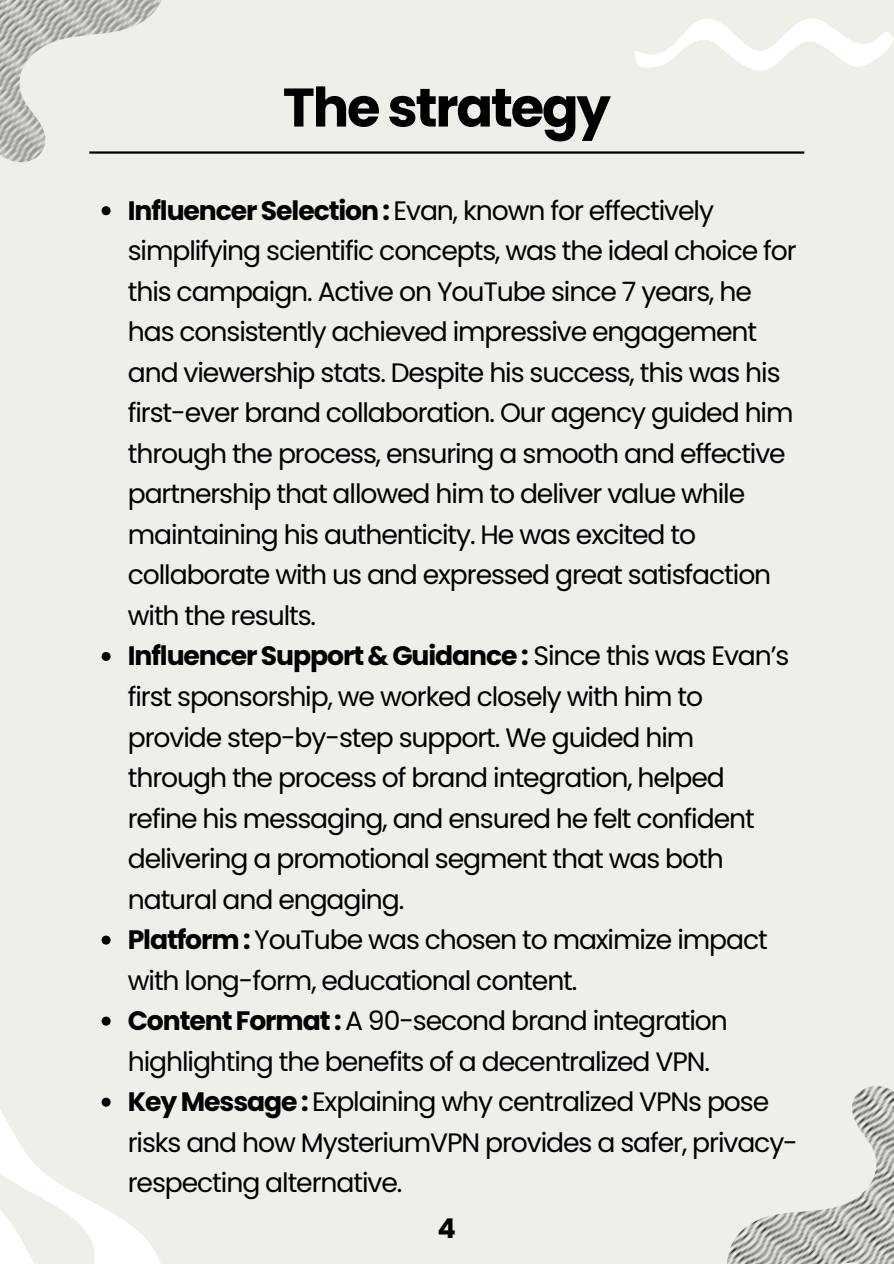
<style>
.page{position:relative;width:894px;height:1264px;background:#fff}
.page>*{position:absolute;margin:0;border:0;box-sizing:border-box;transform-origin:0 0}
.t1{font:700 54.15px "Poppins";letter-spacing:-.04em;color:#000}
.t2{font:700 27.15px "Poppins";color:#000}
.t3{font:26.7px/40.5px "Poppins";letter-spacing:-.04em;color:#000}
.s1{font-weight:700}
</style>
<div class="page">
<div style="left:0;top:0;width:893px;height:1263px;background:#efeee9"></div>
<svg style="left:0;top:1019px;width:160px;height:244px"></svg>
<svg style="left:0;top:0;width:162px;height:215px"></svg>
<svg style="left:102px;top:652px;width:9px;height:9px"></svg>
<svg style="left:102px;top:935px;width:9px;height:9px"></svg>
<svg style="left:102px;top:1016px;width:9px;height:9px"></svg>
<svg style="left:102px;top:1097px;width:9px;height:9px"></svg>
<svg style="left:635px;top:18px;width:258px;height:53px"></svg>
<hr style="left:89px;top:151px;width:715px;height:3px;background:#000">
<svg style="left:727px;top:1086px;width:166px;height:177px"></svg>
<p class="t1" style="left:283px;top:70px;width:329px">The strategy</p>
<p class="t3" style="left:128px;top:190px;width:670px"><span class="s1">Influencer Selection :</span> Evan, known for effectively simplifying scientific concepts, was the ideal choice for this campaign. Active on YouTube since 7 years, he has consistently achieved impressive engagement and viewership stats. Despite his success, this was his first-ever brand collaboration. Our agency guided him through the process, ensuring a smooth and effective partnership that allowed him to deliver value while maintaining his authenticity. He was excited to collaborate with us and expressed great satisfaction with the results.</p>
<h1 class="t3" style="left:128px;top:636px;width:663px"><span class="s1">Influencer Support &amp; Guidance :</span> Since this was Evan’s first sponsorship, we worked closely with him to provide step-by-step support. We guided him through the process of brand integration, helped refine his messaging, and ensured he felt confident delivering a promotional segment that was both natural and engaging.</h1>
<p class="t3" style="left:128px;top:919px;width:641px"><span class="s1">Platform :</span> YouTube was chosen to maximize impact with long-form, educational content.</p>
<p class="t3" style="left:128px;top:1000px;width:601px"><span class="s1">Content Format :</span> A 90-second brand integration highlighting the benefits of a decentralized VPN.</p>
<p class="t3" style="left:128px;top:1081px;width:671px"><span class="s1">Key Message :</span> Explaining why centralized VPNs pose risks and how MysteriumVPN provides a safer, privacy&shy;respecting alternative.</p>
<p class="t2" style="left:437px;top:1209px;width:20px">4</p>
</div>
